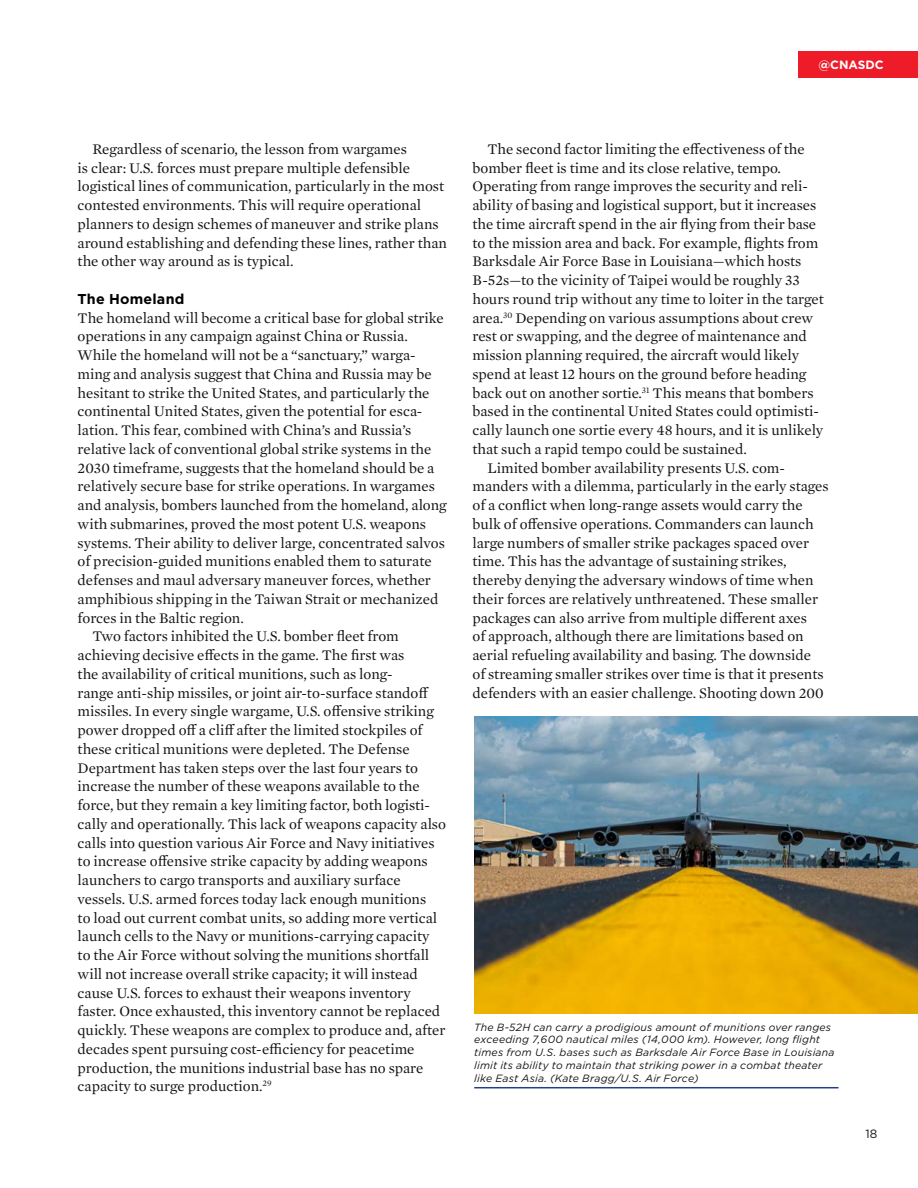
<style>
.page{position:relative;width:918px;height:1188px;background:#fff}
.page>*{position:absolute;margin:0;border:0;box-sizing:border-box;transform-origin:0 0}
.t1{font:15px/18.8px "Mercury Text G1";color:#141414}
.t2{font:700 14.25px "Gotham";letter-spacing:.015em;color:#000}
.t3{font:700 12px "Gotham";color:#fff}
.t4{font:12px "Gotham";color:#141414}
.t5{font:italic 10.5px/12.8px "Gotham";letter-spacing:.015em;color:#141414}
</style>
<div class="page">
<div style="left:798px;top:51px;width:120px;height:27px;background:#ed1c28"></div>
<img style="left:474px;top:716px;width:444px;height:297px">
<hr style="left:474px;top:1087px;width:365px;height:1px;background:#263d88">
<p class="t3" style="left:818px;top:57px;width:67px">@CNASDC</p>
<p class="t1" style="left:78px;top:139px;width:371px;text-indent:15px">Regardless of scenario, the lesson from wargames<br>is clear: U.S. forces must prepare multiple defensible logistical lines of communication, particularly in the most contested environments. This will require operational planners to design schemes of maneuver and strike plans around establishing and defending these lines, rather than the other way around as is typical.</p>
<p class="t2" style="left:78px;top:289px;width:108px">The Homeland</p>
<p class="t1" style="left:78px;top:307px;width:368px">The homeland will become a critical base for global strike</p>
<p class="t1" style="left:78px;top:326px;width:332px">operations in any campaign against China or Russia.</p>
<p class="t1" style="left:78px;top:345px;width:340px">While the homeland will not be a “sanctuary,” warga-</p>
<p class="t1" style="left:78px;top:364px;width:356px">ming and analysis suggest that China and Russia may be</p>
<p class="t1" style="left:78px;top:382px;width:353px">hesitant to strike the United States, and particularly the</p>
<p class="t1" style="left:78px;top:401px;width:346px">continental United States, given the potential for esca-</p>
<p class="t1" style="left:78px;top:420px;width:335px">lation. This fear, combined with China’s and Russia’s</p>
<p class="t1" style="left:78px;top:439px;width:355px">relative lack of conventional global strike systems in the</p>
<p class="t1" style="left:78px;top:457px;width:358px">2030 timeframe, suggests that the homeland should be a</p>
<p class="t1" style="left:78px;top:476px;width:359px">relatively secure base for strike operations. In wargames</p>
<p class="t1" style="left:78px;top:495px;width:371px">and analysis, bombers launched from the homeland, along</p>
<p class="t1" style="left:78px;top:514px;width:350px">with submarines, proved the most potent U.S. weapons</p>
<p class="t1" style="left:78px;top:532px;width:369px">systems. Their ability to deliver large, concentrated salvos</p>
<p class="t1" style="left:78px;top:551px;width:356px">of precision-guided munitions enabled them to saturate</p>
<p class="t1" style="left:78px;top:570px;width:355px">defenses and maul adversary maneuver forces, whether</p>
<p class="t1" style="left:78px;top:589px;width:362px">amphibious shipping in the Taiwan Strait or mechanized</p>
<p class="t1" style="left:78px;top:607px;width:168px">forces in the Baltic region.</p>
<p class="t1" style="left:93px;top:626px;width:308px">Two factors inhibited the U.S. bomber fleet from</p>
<p class="t1" style="left:78px;top:645px;width:328px">achieving decisive effects in the game. The first was</p>
<p class="t1" style="left:78px;top:664px;width:317px">the availability of critical munitions, such as long-</p>
<p class="t1" style="left:78px;top:682px;width:353px">range anti-ship missiles, or joint air-to-surface standoff</p>
<p class="t1" style="left:78px;top:701px;width:358px">missiles. In every single wargame, U.S. offensive striking</p>
<p class="t1" style="left:78px;top:720px;width:346px">power dropped off a cliff after the limited stockpiles of</p>
<p class="t1" style="left:78px;top:739px;width:334px">these critical munitions were depleted. The Defense</p>
<p class="t1" style="left:78px;top:757px;width:342px">Department has taken steps over the last four years to</p>
<p class="t1" style="left:78px;top:776px;width:344px">increase the number of these weapons available to the</p>
<p class="t1" style="left:78px;top:795px;width:354px">force, but they remain a key limiting factor, both logisti-</p>
<p class="t1" style="left:78px;top:814px;width:370px">cally and operationally. This lack of weapons capacity also</p>
<p class="t1" style="left:78px;top:832px;width:359px">calls into question various Air Force and Navy initiatives</p>
<p class="t1" style="left:78px;top:851px;width:352px">to increase offensive strike capacity by adding weapons</p>
<p class="t1" style="left:78px;top:870px;width:325px">launchers to cargo transports and auxiliary surface</p>
<p class="t1" style="left:78px;top:889px;width:350px">vessels. U.S. armed forces today lack enough munitions</p>
<p class="t1" style="left:78px;top:907px;width:361px">to load out current combat units, so adding more vertical</p>
<p class="t1" style="left:78px;top:926px;width:353px">launch cells to the Navy or munitions-carrying capacity</p>
<p class="t1" style="left:78px;top:945px;width:353px">to the Air Force without solving the munitions shortfall</p>
<p class="t1" style="left:78px;top:964px;width:342px">will not increase overall strike capacity; it will instead</p>
<p class="t1" style="left:78px;top:982px;width:335px">cause U.S. forces to exhaust their weapons inventory</p>
<p class="t1" style="left:78px;top:1001px;width:364px">faster. Once exhausted, this inventory cannot be replaced</p>
<p class="t1" style="left:78px;top:1020px;width:369px">quickly. These weapons are complex to produce and, after</p>
<p class="t1" style="left:78px;top:1039px;width:338px">decades spent pursuing cost-efficiency for peacetime</p>
<p class="t1" style="left:78px;top:1057px;width:347px">production, the munitions industrial base has no spare</p>
<p class="t1" style="left:78px;top:1076px;width:196px">capacity to surge production.<sup>29</sup></p>
<p class="t1" style="left:487px;top:139px;width:319px">The second factor limiting the effectiveness of the</p>
<p class="t1" style="left:472px;top:157px;width:310px">bomber fleet is time and its close relative, tempo.</p>
<p class="t1" style="left:472px;top:176px;width:337px">Operating from range improves the security and reli-</p>
<p class="t1" style="left:472px;top:195px;width:345px">ability of basing and logistical support, but it increases</p>
<p class="t1" style="left:472px;top:214px;width:345px">the time aircraft spend in the air flying from their base</p>
<p class="t1" style="left:472px;top:232px;width:347px">to the mission area and back. For example, flights from</p>
<p class="t1" style="left:472px;top:251px;width:330px">Barksdale Air Force Base in Louisiana—which hosts</p>
<p class="t1" style="left:472px;top:270px;width:329px">B-52s—to the vicinity of Taipei would be roughly 33</p>
<p class="t1" style="left:472px;top:289px;width:353px">hours round trip without any time to loiter in the target</p>
<p class="t1" style="left:472px;top:307px;width:342px">area.<sup>30</sup> Depending on various assumptions about crew</p>
<p class="t1" style="left:473px;top:326px;width:336px">rest or swapping, and the degree of maintenance and</p>
<p class="t1" style="left:473px;top:345px;width:328px">mission planning required, the aircraft would likely</p>
<p class="t1" style="left:473px;top:364px;width:335px">spend at least 12 hours on the ground before heading</p>
<p class="t1" style="left:473px;top:382px;width:343px">back out on another sortie.<sup>31</sup> This means that bombers</p>
<p class="t1" style="left:473px;top:401px;width:348px">based in the continental United States could optimisti-</p>
<p class="t1" style="left:473px;top:420px;width:352px">cally launch one sortie every 48 hours, and it is unlikely</p>
<p class="t1" style="left:473px;top:439px;width:276px">that such a rapid tempo could be sustained.</p>
<p class="t1" style="left:488px;top:457px;width:299px">Limited bomber availability presents U.S. com-</p>
<p class="t1" style="left:473px;top:476px;width:358px">manders with a dilemma, particularly in the early stages</p>
<p class="t1" style="left:473px;top:495px;width:332px">of a conflict when long-range assets would carry the</p>
<p class="t1" style="left:473px;top:514px;width:343px">bulk of offensive operations. Commanders can launch</p>
<p class="t1" style="left:473px;top:532px;width:338px">large numbers of smaller strike packages spaced over</p>
<p class="t1" style="left:473px;top:551px;width:316px">time. This has the advantage of sustaining strikes,</p>
<p class="t1" style="left:473px;top:570px;width:343px">thereby denying the adversary windows of time when</p>
<p class="t1" style="left:473px;top:589px;width:347px">their forces are relatively unthreatened. These smaller</p>
<p class="t1" style="left:473px;top:607px;width:336px">packages can also arrive from multiple different axes</p>
<p class="t1" style="left:473px;top:626px;width:333px">of approach, although there are limitations based on</p>
<p class="t1" style="left:473px;top:645px;width:340px">aerial refueling availability and basing. The downside</p>
<p class="t1" style="left:473px;top:664px;width:353px">of streaming smaller strikes over time is that it presents</p>
<p class="t1" style="left:473px;top:682px;width:353px">defenders with an easier challenge. Shooting down 200</p>
<p class="t5" style="left:474px;top:1020px;width:362px">The B-52H can carry a prodigious amount of munitions over ranges exceeding 7,600 nautical miles (14,000 km). However, long flight times from U.S. bases such as Barksdale Air Force Base in Louisiana limit its ability to maintain that striking power in a combat theater like East Asia. (Kate Bragg/U.S. Air Force)</p>
<p class="t4" style="left:866px;top:1126px;width:13px">18</p>
</div>
